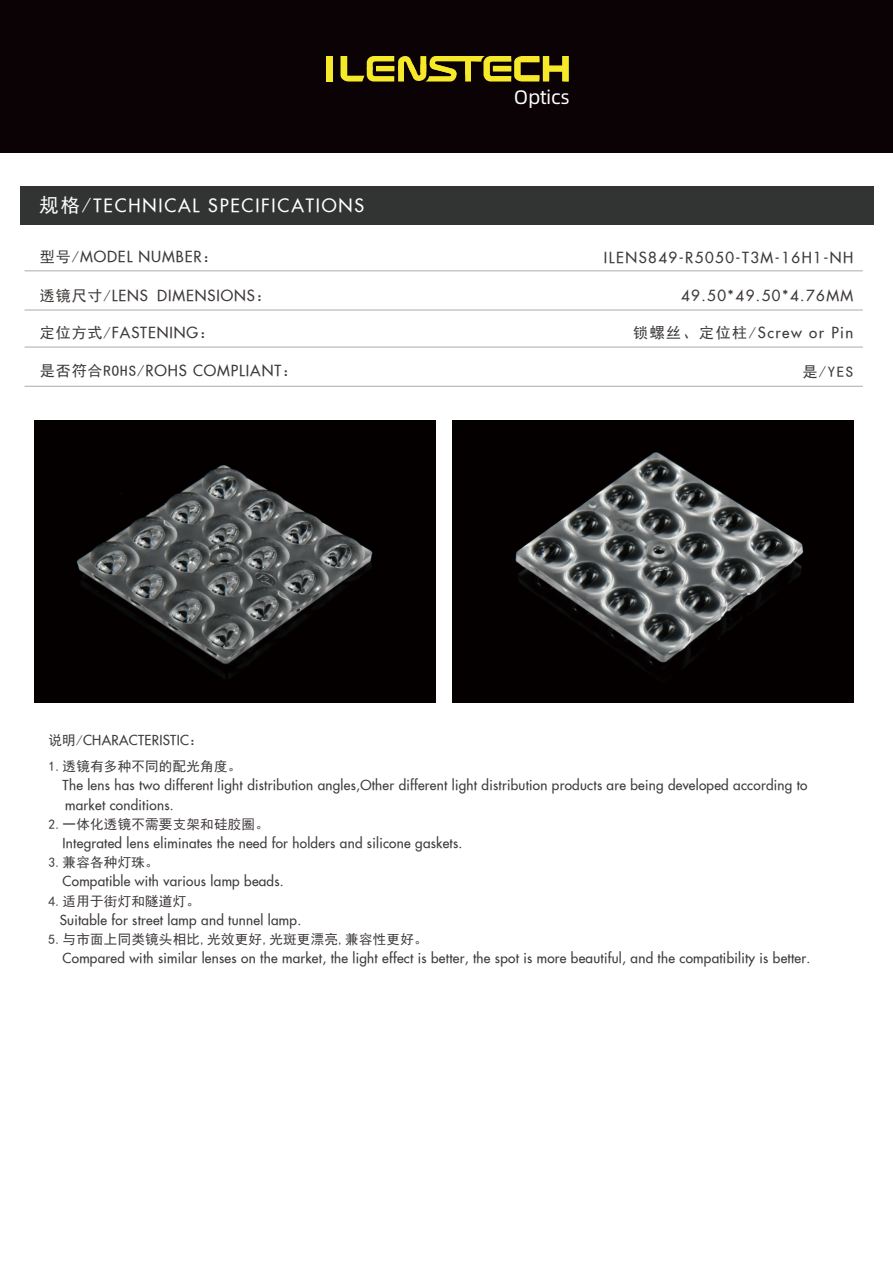
<style>
.page{position:relative;width:893px;height:1263px;background:#fff}
.page>*{position:absolute;margin:0;border:0;box-sizing:border-box;transform-origin:0 0}
.t1{font:19.5px "Alibaba Pu Hui Ti R";letter-spacing:-.02em;color:#fff}
.t2{font:18px "SFU Futura";letter-spacing:.1em;color:#fff}
.t3{font:15px "SFU Futura";letter-spacing:.06em;color:#3e3a39}
.t4{font:15px "SFU Futura";letter-spacing:.1em;color:#3e3a39}
.t5{font:15px "Sim Hei";color:#3e3a39}
.t6{font:13.5px/19.2px "SFU Futura";letter-spacing:.02em;color:#3e3a39}
.t7{font:13.5px "Sim Hei";letter-spacing:.02em;color:#3e3a39}
.s1{font-family:"Sim Hei";font-size:19.5px}
.s2{font-family:"Sim Hei"}
</style>
<div class="page">
<div style="left:34px;top:421px;width:401px;height:282px;background:#040000"></div>
<div style="left:452px;top:421px;width:401px;height:282px;background:#040000"></div>
<img style="left:515px;top:452px;width:289px;height:217px">
<img style="left:76px;top:465px;width:297px;height:214px">
<div style="left:20px;top:186px;width:853px;height:39px;background:#323333"></div>
<div style="left:0;top:0;width:893px;height:152px;background:#0a0205"></div>
<div style="left:327px;top:56px;width:6px;height:26px;background:#f5e929"></div>
<svg style="left:340px;top:56px;width:229px;height:26px"></svg>
<hr style="left:25px;top:270px;width:838px;height:1px;background:#b5b5b6">
<hr style="left:25px;top:309px;width:838px;height:2px;background:#b5b5b6">
<hr style="left:25px;top:346px;width:838px;height:2px;background:#b5b5b6">
<hr style="left:25px;top:386px;width:838px;height:1px;background:#b5b5b6">
<h1 class="t1" style="left:514px;top:83px;width:57px">Optics</h1>
<h2 class="t2" style="left:39px;top:192px;width:326px"><span class="s1">规格/</span>TECHNICAL SPECIFICATIONS</h2>
<p class="t3" style="left:40px;top:245px;width:179px"><span class="s2">型号/</span>MODEL NUMBER<span class="s2">：</span></p>
<p class="t4" style="left:604px;top:246px;width:251px">ILENS849-R5050-T3M-16H1-NH</p>
<p class="t3" style="left:40px;top:283px;width:232px"><span class="s2">透镜尺寸/</span>LENS DIMENSIONS<span class="s2">：</span></p>
<p class="t4" style="left:681px;top:284px;width:174px">49.50*49.50*4.76MM</p>
<p class="t3" style="left:40px;top:321px;width:176px"><span class="s2">定位方式/</span>FASTENING<span class="s2">：</span></p>
<p class="t3" style="left:40px;top:359px;width:259px"><span class="s2">是否符合ROHS/</span>ROHS COMPLIANT<span class="s2">：</span></p>
<p class="t4" style="left:633px;top:321px;width:222px"><span class="s2">锁螺丝、定位柱/</span>Screw or Pin</p>
<p class="t5" style="left:802px;top:364px;width:52px">是/YES</p>
<p class="t6" style="left:49px;top:729px;width:156px"><span class="s2">说明/</span>CHARACTERISTIC<span class="s2">：</span></p>
<p class="t7" style="left:49px;top:760px;width:194px">1.透镜有多种不同的配光角度。</p>
<p class="t6" style="left:63px;top:775px;width:746px">The lens has two different light distribution angles,Other different light distribution products are being developed according to market conditions.</p>
<p class="t7" style="left:49px;top:817px;width:222px">2.一体化透镜不需要支架和硅胶圈。</p>
<p class="t6" style="left:63px;top:832px;width:401px">Integrated lens eliminates the need for holders and silicone gaskets.</p>
<p class="t7" style="left:49px;top:856px;width:112px">3.兼容各种灯珠。</p>
<p class="t6" style="left:63px;top:871px;width:223px">Compatible with various lamp beads.</p>
<p class="t7" style="left:49px;top:894px;width:153px">4.适用于街灯和隧道灯。</p>
<p class="t6" style="left:60px;top:909px;width:243px">Suitable for street lamp and tunnel lamp.</p>
<p class="t7" style="left:49px;top:932px;width:381px">5.与市面上同类镜头相比,光效更好,光斑更漂亮,兼容性更好。</p>
<p class="t6" style="left:63px;top:948px;width:749px">Compared with similar lenses on the market, the light effect is better, the spot is more beautiful, and the compatibility is better.</p>
</div>
